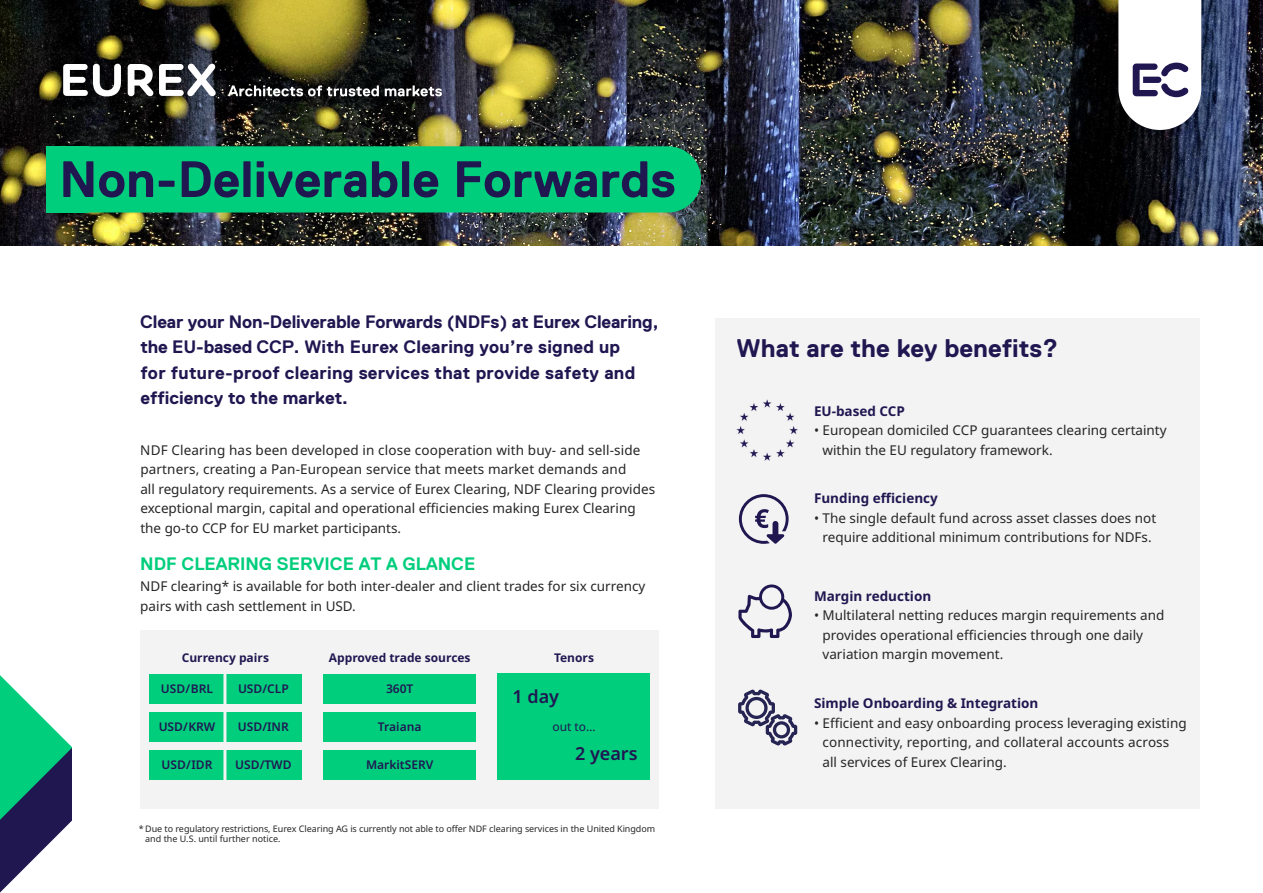
<style>
.page{position:relative;width:1263px;height:893px;background:#fff}
.page>*{position:absolute;margin:0;border:0;box-sizing:border-box;transform-origin:0 0}
.t1{font:700 51px "Replica";color:#201751}
.t2{font:700 25.5px "Replica";color:#201751}
.t3{font:700 18px/25.5px "Replica";color:#201751}
.t4{font:700 18px "Replica";color:#00ce7d}
.t5{font:600 18px "Noto Sans";color:#201751}
.t6{font:13.5px/19.5px "Noto Sans";color:#272526}
.t7{font:700 13.5px "Noto Sans";color:#201751}
.t8{font:600 12px "Noto Sans";color:#201751}
.t9{font:700 12px "Noto Sans";color:#201751}
.t10{font:12px "Noto Sans";color:#201751}
.t11{font:9px/10.5px "Noto Sans";letter-spacing:-.005em;color:#272526}
</style>
<div class="page">
<img style="left:0;top:0;width:1263px;height:246px">
<div style="left:46px;top:146px;width:655px;height:66px;background:#00ce7d;border-radius:33px"></div>
<div style="left:46px;top:146px;width:43px;height:66px;background:#00ce7d"></div>
<svg style="left:0;top:675px;width:72px;height:218px"></svg>
<div style="left:715px;top:318px;width:485px;height:491px;background:#f3f3f3"></div>
<img style="left:736px;top:399px;width:61px;height:61px">
<svg style="left:739px;top:494px;width:50px;height:50px"></svg>
<svg style="left:738px;top:584px;width:54px;height:54px"></svg>
<div style="left:140px;top:630px;width:519px;height:179px;background:#f3f3f3"></div>
<div style="left:149px;top:674px;width:153px;height:29px;background:#00ce7d"></div>
<div style="left:149px;top:712px;width:153px;height:30px;background:#00ce7d"></div>
<div style="left:149px;top:750px;width:153px;height:30px;background:#00ce7d"></div>
<hr style="left:223px;top:671px;width:3px;height:111px;background:#f3f3f3">
<div style="left:323px;top:674px;width:153px;height:29px;background:#00ce7d"></div>
<div style="left:323px;top:712px;width:153px;height:30px;background:#00ce7d"></div>
<div style="left:323px;top:750px;width:153px;height:30px;background:#00ce7d"></div>
<div style="left:497px;top:674px;width:153px;height:106px;background:#00ce7d"></div>
<svg style="left:738px;top:689px;width:59px;height:57px"></svg>
<svg style="left:63px;top:64px;width:153px;height:32px"></svg>
<svg style="left:228px;top:85px;width:151px;height:11px"></svg>
<svg style="left:385px;top:85px;width:57px;height:11px"></svg>
<svg style="left:1118px;top:0;width:83px;height:130px"></svg>
<h1 class="t1" style="left:59px;top:151px;width:618px">Non-Deliverable Forwards</h1>
<h3 class="t3" style="left:140px;top:309px;width:520px">Clear your Non-Deliverable Forwards (NDFs) at Eurex Clearing, the EU-based CCP. With Eurex Clearing you’re signed up<br>for future-proof clearing services that provide safety and efficiency to the market.</h3>
<p class="t6" style="left:140px;top:440px;width:516px">NDF Clearing has been developed in close cooperation with buy- and sell-side partners, creating a Pan-European service that meets market demands and<br>all regulatory requirements. As a service of Eurex Clearing, NDF Clearing provides exceptional margin, capital and operational efficiencies making Eurex Clearing the go-to CCP for EU market participants.</p>
<h3 class="t4" style="left:140px;top:554px;width:336px">NDF CLEARING SERVICE AT A GLANCE</h3>
<p class="t6" style="left:140px;top:577px;width:507px">NDF clearing* is available for both inter-dealer and client trades for six currency pairs with cash settlement in USD.</p>
<p class="t9" style="left:182px;top:649px;width:89px">Currency pairs</p>
<p class="t8" style="left:161px;top:680px;width:54px">USD/BRL</p>
<p class="t8" style="left:238px;top:680px;width:52px">USD/CLP</p>
<p class="t8" style="left:159px;top:718px;width:58px">USD/KRW</p>
<p class="t8" style="left:238px;top:718px;width:52px">USD/INR</p>
<p class="t8" style="left:162px;top:756px;width:52px">USD/IDR</p>
<p class="t8" style="left:235px;top:756px;width:58px">USD/TWD</p>
<p class="t9" style="left:329px;top:649px;width:143px">Approved trade sources</p>
<p class="t8" style="left:386px;top:680px;width:29px">360T</p>
<p class="t8" style="left:378px;top:718px;width:45px">Traiana</p>
<p class="t8" style="left:366px;top:756px;width:69px">MarkitSERV</p>
<p class="t9" style="left:554px;top:649px;width:41px">Tenors</p>
<h3 class="t5" style="left:512px;top:683px;width:48px">1 day</h3>
<p class="t10" style="left:552px;top:718px;width:45px">out to…</p>
<h3 class="t5" style="left:575px;top:741px;width:64px">2 years</h3>
<p class="t11" style="left:145px;top:824px;width:511px;text-indent:-6px">* Due to regulatory restrictions, Eurex Clearing AG is currently not able to offer NDF clearing services in the United Kingdom and the U.S. until further notice.</p>
<h2 class="t2" style="left:736px;top:334px;width:324px">What are the key benefits?</h2>
<p class="t7" style="left:814px;top:401px;width:92px">EU-based CCP</p>
<p class="t6" style="left:822px;top:421px;width:346px;text-indent:-9px">• European domiciled CCP guarantees clearing certainty within the EU regulatory framework.</p>
<p class="t7" style="left:814px;top:489px;width:125px">Funding efficiency</p>
<p class="t6" style="left:814px;top:509px;width:344px;text-align:center">• The single default fund across asset classes does not require additional minimum contributions for NDFs.</p>
<p class="t7" style="left:814px;top:586px;width:119px">Margin reduction</p>
<p class="t6" style="left:822px;top:606px;width:343px;text-indent:-9px">• Multilateral netting reduces margin requirements and provides operational efficiencies through one daily variation margin movement.</p>
<p class="t7" style="left:814px;top:694px;width:226px">Simple Onboarding &amp; Integration</p>
<p class="t6" style="left:822px;top:713px;width:366px;text-indent:-9px">• Efficient and easy onboarding process leveraging existing connectivity, reporting, and collateral accounts across all services of Eurex Clearing.</p>
</div>
